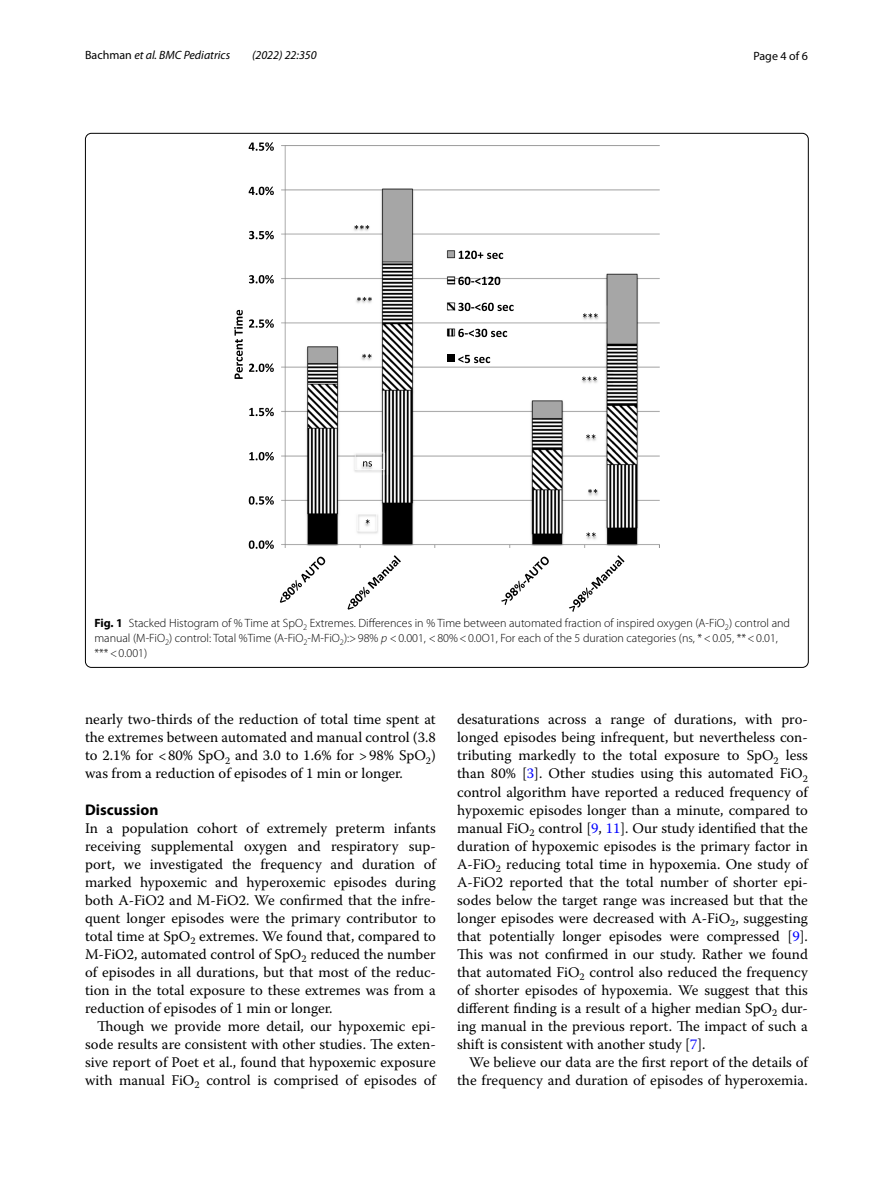
<style>
.page{position:relative;width:893px;height:1187px;background:#fff}
.page>*{position:absolute;margin:0;border:0;box-sizing:border-box;transform-origin:0 0}
.t1{font:700 15.45px "Myriad Pro";color:#000}
.t2{font:14.7px/18px "Warnock Pro";color:#000;text-align:justify}
.t3{font:300 12px/15px "Myriad Pro";color:#000}
.t4{font:italic 12px "Myriad Pro";color:#000}
.t5{font:12px "Myriad Pro";color:#000}
.s1{font-style:normal}
.s2{font-weight:700}
.s3{font-style:italic}
.s4{color:#00f}
</style>
<div class="page">
<img style="left:282px;top:145px;width:378px;height:403px">
<svg style="left:459px;top:251px;width:44px;height:8px"></svg>
<svg style="left:458px;top:277px;width:42px;height:8px"></svg>
<svg style="left:458px;top:303px;width:56px;height:8px"></svg>
<svg style="left:458px;top:329px;width:49px;height:8px"></svg>
<svg style="left:448px;top:354px;width:42px;height:9px"></svg>
<svg style="left:586px;top:434px;width:9px;height:4px"></svg>
<svg style="left:582px;top:376px;width:15px;height:4px"></svg>
<svg style="left:583px;top:313px;width:15px;height:4px"></svg>
<svg style="left:354px;top:225px;width:15px;height:4px"></svg>
<svg style="left:366px;top:519px;width:3px;height:4px"></svg>
<svg style="left:586px;top:532px;width:10px;height:4px"></svg>
<svg style="left:588px;top:489px;width:9px;height:4px"></svg>
<svg style="left:363px;top:461px;width:9px;height:5px"></svg>
<svg style="left:362px;top:354px;width:9px;height:4px"></svg>
<svg style="left:357px;top:297px;width:15px;height:4px"></svg>
<svg style="left:249px;top:540px;width:25px;height:9px"></svg>
<svg style="left:249px;top:496px;width:25px;height:8px"></svg>
<svg style="left:249px;top:452px;width:25px;height:8px"></svg>
<svg style="left:249px;top:407px;width:25px;height:9px"></svg>
<svg style="left:249px;top:363px;width:25px;height:9px"></svg>
<svg style="left:249px;top:319px;width:25px;height:9px"></svg>
<svg style="left:249px;top:275px;width:25px;height:8px"></svg>
<svg style="left:249px;top:231px;width:25px;height:8px"></svg>
<svg style="left:249px;top:187px;width:25px;height:8px"></svg>
<svg style="left:249px;top:142px;width:25px;height:9px"></svg>
<svg style="left:280px;top:556px;width:45px;height:46px"></svg>
<svg style="left:348px;top:555px;width:53px;height:54px"></svg>
<svg style="left:501px;top:556px;width:48px;height:49px"></svg>
<svg style="left:569px;top:555px;width:55px;height:57px"></svg>
<svg style="left:234px;top:310px;width:9px;height:69px"></svg>
<p class="t4" style="left:85px;top:48px;width:147px"><span class="s1">Bachman</span> et al. BMC Pediatrics</p>
<p class="t4" style="left:252px;top:48px;width:66px">(2022) 22:350</p>
<p class="t5" style="left:753px;top:48px;width:56px">Page 4 of 6</p>
<p class="t3" style="left:94px;top:615px;width:697px"><span class="s2">Fig. 1</span> Stacked Histogram of % Time at SpO<sub>2</sub> Extremes. Differences in % Time between automated fraction of inspired oxygen (A-FiO<sub>2</sub>) control and manual (M-FiO<sub>2</sub>) control: Total %Time (A-FiO<sub>2</sub>-M-FiO<sub>2</sub>):&gt;98% <span class="s3">p</span> &lt;0.001, &lt;80%&lt;0.0O1, For each of the 5 duration categories (ns, *&lt;0.05, **&lt;0.01, ***&lt;0.001)</p>
<p class="t2" style="left:85px;top:710px;width:352px">nearly two-thirds of the reduction of total time spent at the extremes between automated and manual control (3.8 to 2.1% for &lt;80% SpO<sub>2</sub> and 3.0 to 1.6% for &gt;98% SpO<sub>2</sub>) was from a reduction of episodes of 1 min or longer.</p>
<p class="t1" style="left:85px;top:799px;width:75px">Discussion</p>
<p class="t2" style="left:85px;top:818px;width:352px">In a population cohort of extremely preterm infants receiving supplemental oxygen and respiratory sup&shy;port, we investigated the frequency and duration of marked hypoxemic and hyperoxemic episodes during both A-FiO2 and M-FiO2. We confirmed that the infre&shy;quent longer episodes were the primary contributor to total time at SpO<sub>2</sub> extremes. We found that, compared to M-FiO2, automated control of SpO<sub>2</sub> reduced the number of episodes in all durations, but that most of the reduc&shy;tion in the total exposure to these extremes was from a reduction of episodes of 1 min or longer.</p>
<p class="t2" style="left:85px;top:1016px;width:352px;text-indent:12px">Though we provide more detail, our hypoxemic epi&shy;sode results are consistent with other studies. The exten&shy;sive report of Poet et al., found that hypoxemic exposure with manual FiO<sub>2</sub> control is comprised of episodes of</p>
<p class="t2" style="left:457px;top:710px;width:352px">desaturations across a range of durations, with pro&shy;longed episodes being infrequent, but nevertheless con&shy;tributing markedly to the total exposure to SpO<sub>2</sub> less than 80% [<span class="s4">3</span>]. Other studies using this automated FiO<sub>2 </sub>control algorithm have reported a reduced frequency of hypoxemic episodes longer than a minute, compared to manual FiO<sub>2</sub> control [<span class="s4">9</span>, <span class="s4">11</span>]. Our study identified that the duration of hypoxemic episodes is the primary factor in A-FiO<sub>2</sub> reducing total time in hypoxemia. One study of A-FiO2 reported that the total number of shorter epi&shy;sodes below the target range was increased but that the longer episodes were decreased with A-FiO<sub>2</sub>, suggesting that potentially longer episodes were compressed [<span class="s4">9</span>].<br>This was not confirmed in our study. Rather we found that automated FiO<sub>2</sub> control also reduced the frequency of shorter episodes of hypoxemia. We suggest that this different finding is a result of a higher median SpO<sub>2</sub> dur&shy;ing manual in the previous report. The impact of such a shift is consistent with another study [<span class="s4">7</span>].</p>
<p class="t2" style="left:457px;top:1052px;width:352px;text-align:right">We believe our data are the first report of the details of the frequency and duration of episodes of hyperoxemia.</p>
</div>
